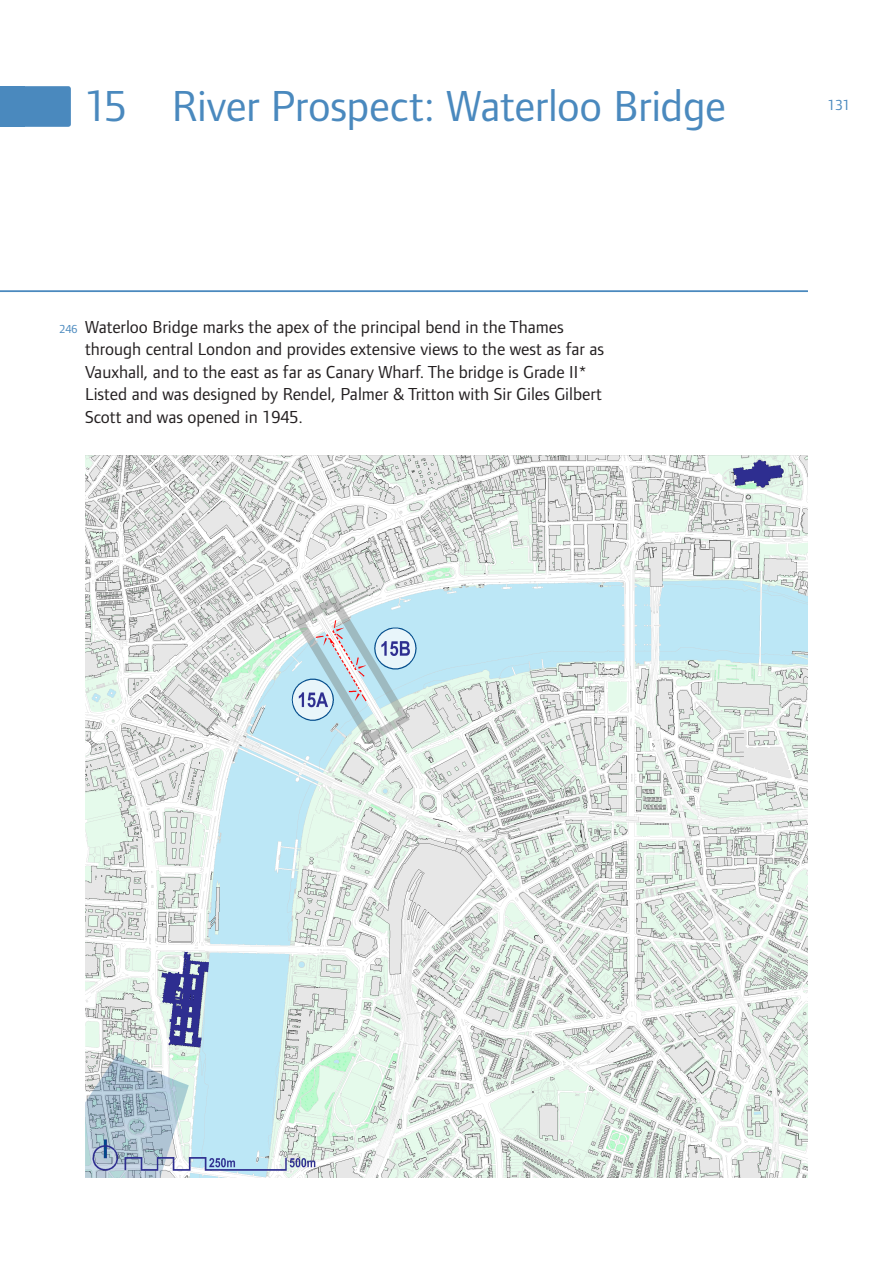
<style>
.page{position:relative;width:893px;height:1263px;background:#fff}
.page>*{position:absolute;margin:0;border:0;box-sizing:border-box;transform-origin:0 0}
.SPG_MPchapter{font:45px "Foundry Form Sans";letter-spacing:-.005em;color:#4a89be}
.SPGclause{font:18px/22.5px "Foundry Form Sans";color:#231f20}
.t1{font:15px "Foundry Form Sans";color:#4a89be}
.s1{font-size:12px;color:#4a89be}
</style>
<div class="page">
<img style="left:85px;top:455px;width:723px;height:723px">
<div style="left:0;top:86px;width:71px;height:41px;background:#4a89be;border-radius:3px"></div>
<div style="left:0;top:86px;width:24px;height:41px;background:#4a89be"></div>
<hr style="left:0;top:290px;width:808px;height:2px;background:#4a89be">
<p class="SPG_MPchapter" style="left:85px;top:80px;width:642px">15 River Prospect: Waterloo Bridge</p>
<p class="SPGclause" style="left:85px;top:315px;width:521px;text-indent:-26px"><span class="s1">246</span> Waterloo Bridge marks the apex of the principal bend in the Thames through central London and provides extensive views to the west as far as Vauxhall, and to the east as far as Canary Wharf. The bridge is Grade II* Listed and was designed by Rendel, Palmer &amp; Tritton with Sir Giles Gilbert Scott and was opened in 1945.</p>
<p class="t1" style="left:828px;top:97px;width:24px">131</p>
</div>
